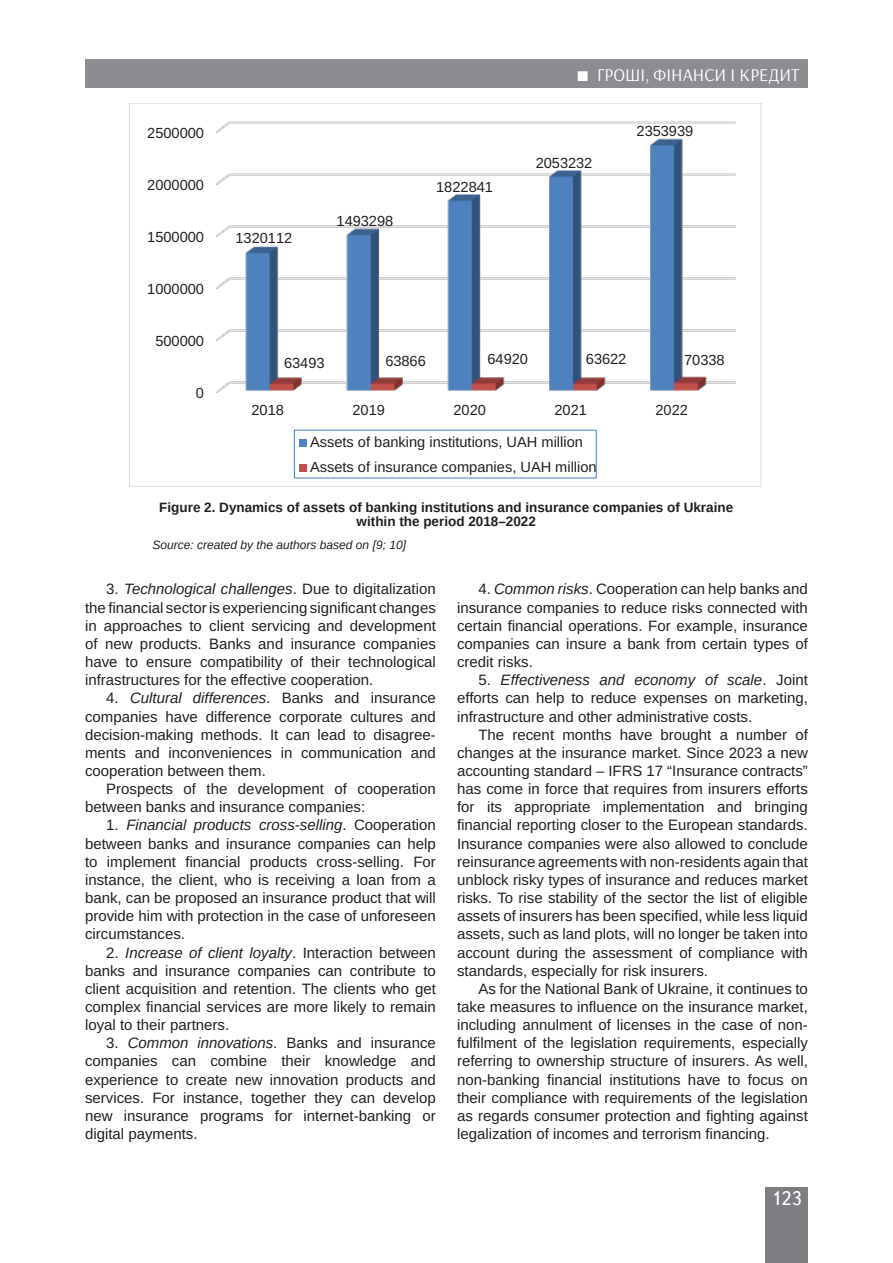
<style>
.page{position:relative;width:893px;height:1263px;background:#fff}
.page>*{position:absolute;margin:0;border:0;box-sizing:border-box;transform-origin:0 0}
.t1{font:19.5px "Ukrainian Text";color:#fff}
.t2{font:18px "Arsenal";color:#fff}
.Текст_основной_G{font:15px/18.1px "Arimo";color:#231f20;text-align:justify}
.t3{font:14.55px/25px "Arimo Roman";color:#231f20}
.Рисунок{font:700 13.5px "Arimo";color:#231f20}
.Джерело{font:italic 12px "Arimo";color:#231f20}
.s1{font-style:italic}
</style>
<div class="page">
<div style="left:765px;top:1187px;width:43px;height:76px;background:#7c7e81"></div>
<div style="left:85px;top:60px;width:723px;height:28px;background:#8b8d90"></div>
<img style="left:216px;top:121px;width:520px;height:272px">
<div style="left:299px;top:439px;width:8px;height:7px;background:#4f81bd"></div>
<div style="left:299px;top:464px;width:8px;height:7px;background:#c0504d"></div>
<p class="t3" style="left:147px;top:120px;width:58px">2500000</p>
<p class="t3" style="left:147px;top:172px;width:58px">2000000</p>
<p class="t3" style="left:147px;top:224px;width:58px">1500000</p>
<p class="t3" style="left:147px;top:276px;width:58px">1000000</p>
<p class="t3" style="left:155px;top:328px;width:50px">500000</p>
<p class="t3" style="left:196px;top:380px;width:10px">0</p>
<p class="t2" style="left:597px;top:64px;width:204px">ГРОШІ, ФІНАНСИ І КРЕДИТ</p>
<p class="t3" style="left:236px;top:225px;width:58px">1320112</p>
<p class="t3" style="left:337px;top:209px;width:58px">1493298</p>
<p class="t3" style="left:436px;top:174px;width:58px">1822841</p>
<p class="t3" style="left:536px;top:150px;width:58px">2053232</p>
<p class="t3" style="left:637px;top:119px;width:58px">2353939</p>
<p class="t3" style="left:284px;top:351px;width:42px">63493</p>
<p class="t3" style="left:385px;top:348px;width:42px">63866</p>
<p class="t3" style="left:487px;top:347px;width:42px">64920</p>
<p class="t3" style="left:586px;top:347px;width:42px">63622</p>
<p class="t3" style="left:684px;top:348px;width:42px">70338</p>
<p class="t3" style="left:251px;top:398px;width:34px">2018</p>
<p class="t3" style="left:352px;top:398px;width:34px">2019</p>
<p class="t3" style="left:453px;top:398px;width:34px">2020</p>
<p class="t3" style="left:554px;top:398px;width:34px">2021</p>
<p class="t3" style="left:655px;top:398px;width:34px">2022</p>
<p class="t3" style="left:310px;top:430px;width:288px">Assets of banking institutions, UAH million<br>Assets of insurance companies, UAH million</p>
<p class="Рисунок" style="left:159px;top:498px;width:575px">Figure 2. Dynamics of assets of banking institutions and insurance companies of Ukraine</p>
<p class="Рисунок" style="left:357px;top:512px;width:181px">within the period 2018–2022</p>
<p class="Джерело" style="left:153px;top:537px;width:255px">Source: created by the authors based on [9; 10]</p>
<p class="Текст_основной_G" style="left:85px;top:580px;width:352px;text-indent:21px">3. <span class="s1">Technological challenges</span>. Due to digitalization the financial sector is experiencing significant changes in approaches to client servicing and development of new products. Banks and insurance companies have to ensure compatibility of their technological infrastructures for the effective cooperation.</p>
<p class="Текст_основной_G" style="left:85px;top:689px;width:352px;text-indent:21px">4. <span class="s1">Cultural differences</span>. Banks and insurance companies have difference corporate cultures and decision-making methods. It can lead to disagree&shy;ments and inconveniences in communication and cooperation between them.</p>
<p class="Текст_основной_G" style="left:85px;top:780px;width:352px;text-indent:21px">Prospects of the development of cooperation between banks and insurance companies:</p>
<p class="Текст_основной_G" style="left:85px;top:816px;width:352px;text-indent:21px">1. <span class="s1">Financial products cross-selling</span>. Cooperation between banks and insurance companies can help to implement financial products cross-selling. For instance, the client, who is receiving a loan from a bank, can be proposed an insurance product that will provide him with protection in the case of unforeseen circumstances.</p>
<p class="Текст_основной_G" style="left:85px;top:943px;width:352px;text-indent:21px">2. <span class="s1">Increase of client loyalty</span>. Interaction between banks and insurance companies can contribute to client acquisition and retention. The clients who get complex financial services are more likely to remain loyal to their partners.</p>
<p class="Текст_основной_G" style="left:85px;top:1034px;width:352px;text-indent:21px">3. <span class="s1">Common innovations</span>. Banks and insurance companies can combine their knowledge and experience to create new innovation products and services. For instance, together they can develop new insurance programs for internet-banking or digital payments.</p>
<p class="Текст_основной_G" style="left:457px;top:580px;width:352px;text-indent:21px">4. <span class="s1">Common risks</span>. Cooperation can help banks and insurance companies to reduce risks connected with certain financial operations. For example, insurance companies can insure a bank from certain types of credit risks.</p>
<p class="Текст_основной_G" style="left:457px;top:671px;width:352px;text-indent:21px">5. <span class="s1">Effectiveness and economy of scale</span>. Joint efforts can help to reduce expenses on marketing, infrastructure and other administrative costs.</p>
<p class="Текст_основной_G" style="left:457px;top:726px;width:352px;text-indent:21px">The recent months have brought a number of changes at the insurance market. Since 2023 a new accounting standard – IFRS 17 “Insurance contracts” has come in force that requires from insurers efforts for its appropriate implementation and bringing financial reporting closer to the European standards.<br>Insurance companies were also allowed to conclude reinsurance agreements with non-residents again that unblock risky types of insurance and reduces market risks. To rise stability of the sector the list of eligible assets of insurers has been specified, while less liquid assets, such as land plots, will no longer be taken into account during the assessment of compliance with standards, especially for risk insurers.</p>
<p class="Текст_основной_G" style="left:457px;top:980px;width:352px;text-indent:21px">As for the National Bank of Ukraine, it continues to take measures to influence on the insurance market, including annulment of licenses in the case of non&shy;fulfilment of the legislation requirements, especially referring to ownership structure of insurers. As well, non-banking financial institutions have to focus on their compliance with requirements of the legislation as regards consumer protection and fighting against legalization of incomes and terrorism financing.</p>
<h1 class="t1" style="left:771px;top:1188px;width:32px">123</h1>
</div>
